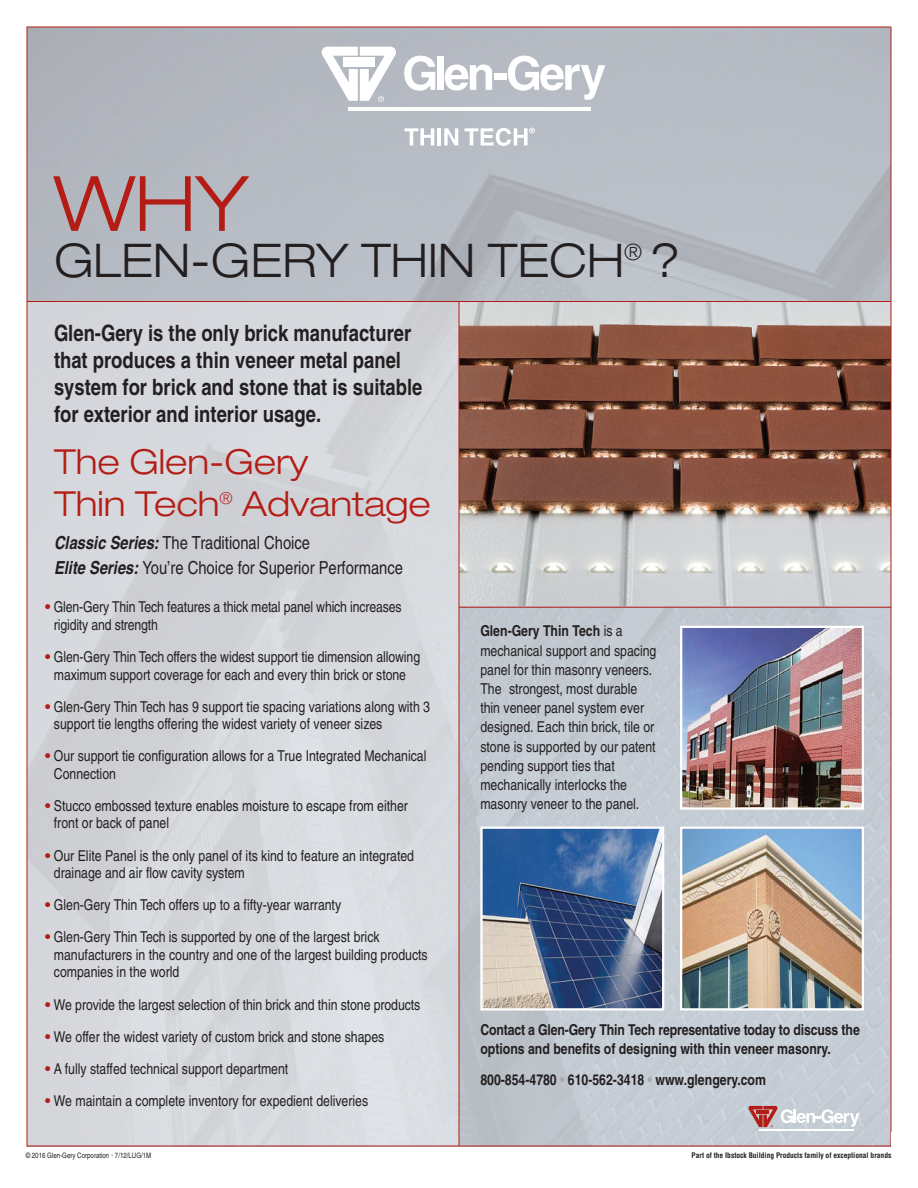
<style>
.page{position:relative;width:918px;height:1188px;background:#fff}
.page>*{position:absolute;margin:0;border:0;box-sizing:border-box;transform-origin:0 0}
.t1{font:300 expanded 76.5px "Helvetica Neue";color:#b41d15}
.t2{font:300 expanded 46.5px "Helvetica Neue";color:#231f20}
.t3{font:300 expanded 34.5px/41.4px "Helvetica Neue";color:#b41d15}
.t4{font:700 condensed 22.5px/27px "Helvetica";color:#231f20}
.t5{font:condensed 18px/24.6px "Helvetica";color:#231f20}
.t6{font:condensed 15px/19.2px "Helvetica";color:#231f20}
.t7{font:700 condensed 15px/19.2px "Helvetica";color:#231f20}
.t8{font:700 condensed 7.5px "Helvetica";color:#231f20}
.t9{font:condensed 7.5px "Helvetica";color:#231f20}
.s1{font-weight:700;font-style:italic}
.s2{font-weight:700;font-stretch:normal;color:#b41d15}
.s3{font-weight:700}
.s4{color:#a8a9ad}
</style>
<div class="page">
<img style="left:28px;top:28px;width:863px;height:1118px">
<img style="left:28px;top:302px;width:431px;height:844px">
<img style="left:460px;top:302px;width:431px;height:304px">
<hr style="left:27px;top:1146px;width:864px;height:1px;background:#b41d15">
<svg style="left:404px;top:128px;width:30px;height:18px"></svg>
<hr style="left:438px;top:128px;width:3px;height:18px;background:#fff">
<svg style="left:444px;top:128px;width:14px;height:18px"></svg>
<svg style="left:465px;top:128px;width:70px;height:18px"></svg>
<hr style="left:348px;top:107px;width:243px;height:4px;background:#fff">
<svg style="left:404px;top:56px;width:31px;height:35px"></svg>
<div style="left:437px;top:57px;width:6px;height:33px;background:#fff"></div>
<svg style="left:445px;top:64px;width:47px;height:26px"></svg>
<div style="left:494px;top:74px;width:13px;height:6px;background:#fff"></div>
<svg style="left:508px;top:56px;width:97px;height:44px"></svg>
<svg style="left:322px;top:47px;width:76px;height:55px"></svg>
<img style="left:483px;top:830px;width:178px;height:178px">
<div style="left:480px;top:827px;width:184px;height:184px;border:2px solid #fff"></div>
<img style="left:683px;top:629px;width:178px;height:178px">
<div style="left:680px;top:626px;width:184px;height:184px;border:2px solid #fff"></div>
<img style="left:683px;top:830px;width:178px;height:178px">
<div style="left:680px;top:827px;width:184px;height:184px;border:2px solid #fff"></div>
<hr style="left:27px;top:301px;width:864px;height:1px;background:#b41d15">
<hr style="left:27px;top:27px;width:1px;height:1119px;background:#b41d15">
<hr style="left:891px;top:27px;width:1px;height:1119px;background:#b41d15">
<hr style="left:27px;top:27px;width:864px;height:1px;background:#b41d15">
<hr style="left:459px;top:607px;width:432px;height:1px;background:#b41d15">
<hr style="left:459px;top:302px;width:1px;height:844px;background:#b41d15">
<hr style="left:891px;top:1132px;width:3px;height:14px;background:#fff">
<hr style="left:759px;top:1130px;width:95px;height:1px;background:#fff">
<svg style="left:748px;top:1106px;width:111px;height:22px"></svg>
<h1 class="t1" style="left:54px;top:176px;width:196px">WHY</h1>
<h2 class="t2" style="left:54px;top:244px;width:628px">GLEN-GERY THIN TECH<sup>®</sup> ?</h2>
<h3 class="t4" style="left:54px;top:322px;width:370px">Glen-Gery is the only brick manufacturer that produces a thin veneer metal panel system for brick and stone that is suitable for exterior and interior usage.</h3>
<h3 class="t3" style="left:54px;top:445px;width:378px">The Glen-Gery<br>Thin Tech<sup>®</sup> Advantage</h3>
<p class="t5" style="left:54px;top:532px;width:351px"><span class="s1">Classic Series:</span> The Traditional Choice<br><span class="s1">Elite Series:</span> You’re Choice for Superior Performance</p>
<p class="t6" style="left:54px;top:600px;width:349px;line-height:17.5px;text-indent:-9px"><span class="s2">•</span> Glen-Gery Thin Tech features a thick metal panel which increases rigidity and strength</p>
<p class="t6" style="left:45px;top:649px;width:376px;line-height:17.5px;text-align:center"><span class="s2">•</span> Glen-Gery Thin Tech offers the widest support tie dimension allowing maximum support coverage for each and every thin brick or stone</p>
<p class="t6" style="left:54px;top:699px;width:378px;line-height:17.5px;text-indent:-9px"><span class="s2">•</span> Glen-Gery Thin Tech has 9 support tie spacing variations along with 3 support tie lengths offering the widest variety of veneer sizes</p>
<p class="t6" style="left:54px;top:749px;width:374px;line-height:17.5px;text-indent:-9px"><span class="s2">•</span> Our support tie configuration allows for a True Integrated Mechanical<br>Connection</p>
<p class="t6" style="left:54px;top:798px;width:356px;line-height:17.5px;text-indent:-9px"><span class="s2">•</span> Stucco embossed texture enables moisture to escape from either front or back of panel</p>
<p class="t6" style="left:54px;top:848px;width:362px;line-height:17.5px;text-indent:-9px"><span class="s2">•</span> Our Elite Panel is the only panel of its kind to feature an integrated drainage and air flow cavity system</p>
<p class="t6" style="left:45px;top:897px;width:297px"><span class="s2">•</span> Glen-Gery Thin Tech offers up to a fifty-year warranty</p>
<p class="t6" style="left:54px;top:930px;width:375px;line-height:17.5px;text-indent:-9px"><span class="s2">•</span> Glen-Gery Thin Tech is supported by one of the largest brick manufacturers in the country and one of the largest building products companies in the world</p>
<p class="t6" style="left:45px;top:996px;width:377px"><span class="s2">•</span> We provide the largest selection of thin brick and thin stone products</p>
<p class="t6" style="left:45px;top:1028px;width:341px"><span class="s2">•</span> We offer the widest variety of custom brick and stone shapes</p>
<p class="t6" style="left:45px;top:1060px;width:245px"><span class="s2">•</span> A fully staffed technical support department</p>
<p class="t6" style="left:45px;top:1092px;width:324px"><span class="s2">•</span> We maintain a complete inventory for expedient deliveries</p>
<p class="t6" style="left:480px;top:623px;width:178px"><span class="s3">Glen-Gery Thin Tech</span> is a mechanical support and spacing panel for thin masonry veneers.<br>The strongest, most durable thin veneer panel system ever designed. Each thin brick, tile or stone is supported by our patent pending support ties that mechanically interlocks the masonry veneer to the panel.</p>
<p class="t7" style="left:480px;top:1021px;width:381px">Contact a Glen-Gery Thin Tech representative today to discuss the options and benefits of designing with thin veneer masonry.</p>
<p class="t7" style="left:480px;top:1072px;width:287px">800-854-4780 <span class="s4">•</span> 610-562-3418 <span class="s4">•</span> www.glengery.com</p>
<p class="t9" style="left:26px;top:1153px;width:127px">© 2016 Glen-Gery Corporation 7/12/LUG/1M</p>
<p class="t8" style="left:692px;top:1151px;width:201px">Part of the Ibstock Building Products family of exceptional brands</p>
</div>
